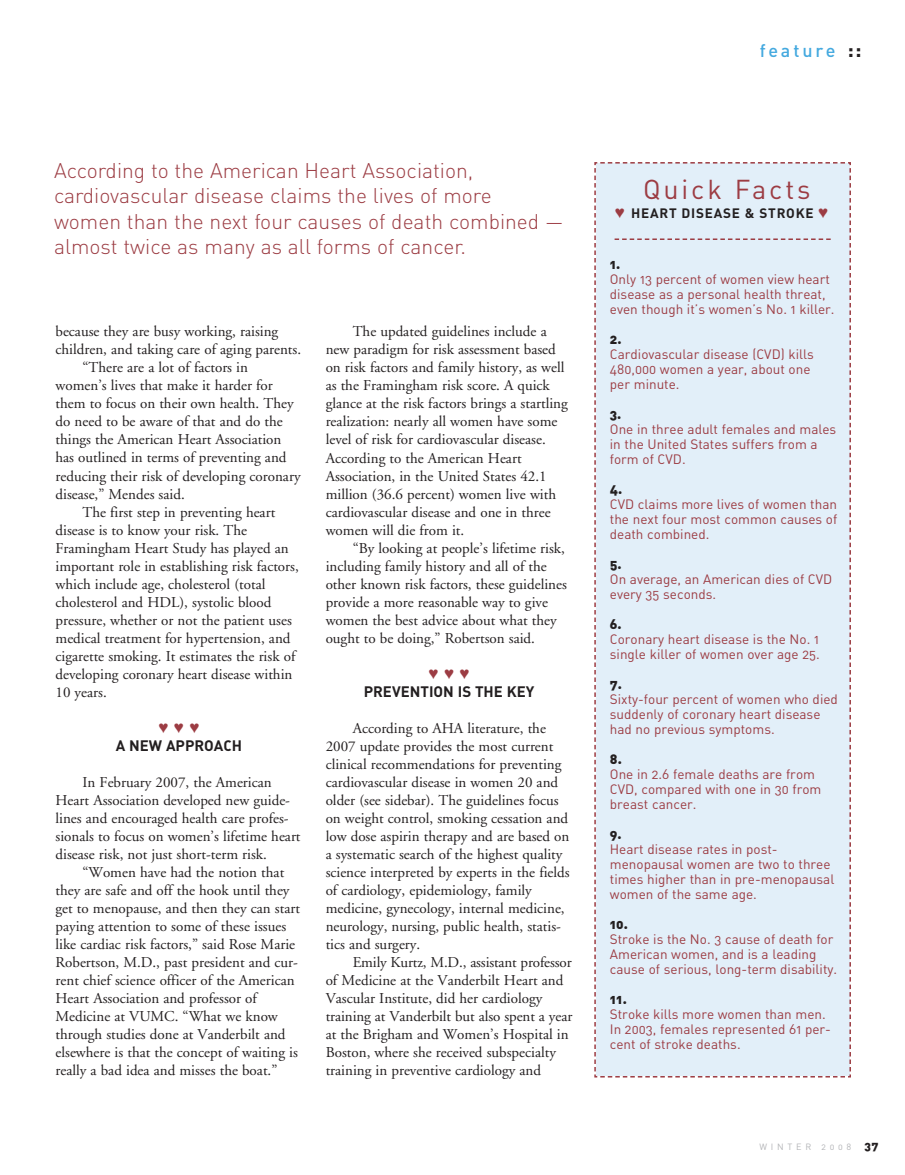
<style>
.page{position:relative;width:905px;height:1175px;background:#fff}
.page>*{position:absolute;margin:0;border:0;box-sizing:border-box;transform-origin:0 0}
.t1{font:27px "DIN Regular Alternate";letter-spacing:.105em;color:#9c3c43}
.t2{font:21px/25.2px "DIN Light Alternate";color:#9c3c43}
.t3{font:18px "DIN Medium Alternate";letter-spacing:.16em;color:#44a9df}
.t4{font:15px/18px "Adobe Garamond";color:#231f20}
.t5{font:15px "DIN Bold Alternate";color:#231f20}
.t6{font:13.5px/15px "DIN Regular Alternate";color:#9c3c43}
.t7{font:13.5px "DIN Black Alternate";color:#231f20}
.t8{font:13.5px "DIN Bold Alternate";letter-spacing:.055em;color:#231f20}
.t9{font:13.5px "Zapf Dingbats ITC";color:#9c3c43}
.t10{font:9px "DIN Regular Alternate";letter-spacing:.415em;color:#b4b5b8}
.s1{font-family:"DIN";font-weight:700;font-size:21px;color:#231f20}
.s2{color:#9c3c43}
.s3{font-family:"DIN Black Alternate";font-size:12px;color:#231f20}
</style>
<div class="page">
<div style="left:594px;top:162px;width:257px;height:916px;background:#e2eff9"></div>
<p class="t3" style="left:759px;top:40px;width:103px">feature <span class="s1">::</span></p>
<h2 class="t2" style="left:54px;top:158px;width:511px">According to the American Heart Association, cardiovascular disease claims the lives of more women than the next four causes of death combined — almost twice as many as all forms of cancer.</h2>
<p class="t4" style="left:56px;top:324px;width:224px">because they are busy working, raising</p>
<p class="t4" style="left:55px;top:342px;width:247px">children, and taking care of aging parents.</p>
<p class="t4" style="left:82px;top:360px;width:167px">“There are a lot of factors in</p>
<p class="t4" style="left:55px;top:378px;width:219px">women’s lives that make it harder for</p>
<p class="t4" style="left:55px;top:396px;width:239px">them to focus on their own health. They</p>
<p class="t4" style="left:55px;top:414px;width:229px">do need to be aware of that and do the</p>
<p class="t4" style="left:55px;top:432px;width:227px">things the American Heart Association</p>
<p class="t4" style="left:55px;top:450px;width:232px">has outlined in terms of preventing and</p>
<p class="t4" style="left:55px;top:468px;width:246px">reducing their risk of developing coronary</p>
<p class="t4" style="left:55px;top:486px;width:131px">disease,” Mendes said.</p>
<p class="t4" style="left:82px;top:504px;width:194px">The first step in preventing heart</p>
<p class="t4" style="left:55px;top:522px;width:193px">disease is to know your risk. The</p>
<p class="t4" style="left:55px;top:540px;width:235px">Framingham Heart Study has played an</p>
<p class="t4" style="left:55px;top:558px;width:245px">important role in establishing risk factors,</p>
<p class="t4" style="left:55px;top:576px;width:211px">which include age, cholesterol (total</p>
<p class="t4" style="left:55px;top:594px;width:217px">cholesterol and HDL), systolic blood</p>
<p class="t4" style="left:55px;top:612px;width:238px">pressure, whether or not the patient uses</p>
<p class="t4" style="left:55px;top:630px;width:236px">medical treatment for hypertension, and</p>
<p class="t4" style="left:55px;top:648px;width:241px">cigarette smoking. It estimates the risk of</p>
<p class="t4" style="left:55px;top:666px;width:238px">developing coronary heart disease within</p>
<p class="t4" style="left:55px;top:684px;width:53px">10 years.</p>
<p class="t9" style="left:159px;top:720px;width:42px">♥♥♥</p>
<p class="t5" style="left:116px;top:736px;width:128px">A NEW APPROACH</p>
<p class="t4" style="left:56px;top:774px;width:246px;text-indent:27px">In February 2007, the American Heart Association developed new guide&shy;lines and encouraged health care profes&shy;sionals to focus on women’s lifetime heart disease risk, not just short-term risk.</p>
<p class="t4" style="left:56px;top:864px;width:246px;text-indent:27px">“Women have had the notion that they are safe and off the hook until they get to menopause, and then they can start paying attention to some of these issues like cardiac risk factors,” said Rose Marie Robertson, M.D., past president and cur&shy;rent chief science officer of the American Heart Association and professor of Medicine at VUMC. “What we know through studies done at Vanderbilt and elsewhere is that the concept of waiting is really a bad idea and misses the boat.”</p>
<p class="t4" style="left:326px;top:324px;width:244px;text-indent:27px">The updated guidelines include a new paradigm for risk assessment based on risk factors and family history, as well as the Framingham risk score. A quick glance at the risk factors brings a startling realization: nearly all women have some level of risk for cardiovascular disease.<br>According to the American Heart Association, in the United States 42.1 million (36.6 percent) women live with cardiovascular disease and one in three women will die from it.</p>
<p class="t4" style="left:326px;top:540px;width:243px;text-indent:27px">“By looking at people’s lifetime risk, including family history and all of the other known risk factors, these guidelines provide a more reasonable way to give women the best advice about what they ought to be doing,” Robertson said.</p>
<p class="t9" style="left:429px;top:666px;width:42px">♥♥♥</p>
<p class="t5" style="left:364px;top:682px;width:172px">PREVENTION IS THE KEY</p>
<p class="t4" style="left:325px;top:720px;width:245px;text-indent:27px">According to AHA literature, the 2007 update provides the most current clinical recommendations for preventing cardiovascular disease in women 20 and older (see sidebar). The guidelines focus on weight control, smoking cessation and low dose aspirin therapy and are based on a systematic search of the highest quality science interpreted by experts in the fields of cardiology, epidemiology, family medicine, gynecology, internal medicine, neurology, nursing, public health, statis&shy;tics and surgery.</p>
<p class="t4" style="left:325px;top:954px;width:248px;text-indent:27px">Emily Kurtz, M.D., assistant professor of Medicine at the Vanderbilt Heart and Vascular Institute, did her cardiology training at Vanderbilt but also spent a year at the Brigham and Women’s Hospital in Boston, where she received subspecialty training in preventive cardiology and</p>
<h1 class="t1" style="left:643px;top:174px;width:169px">Quick Facts</h1>
<p class="t8" style="left:615px;top:206px;width:214px"><span class="s2">♥</span> HEART DISEASE &amp; STROKE <span class="s2">♥</span></p>
<p class="t7" style="left:610px;top:256px;width:12px">1.</p>
<p class="t6" style="left:610px;top:272px;width:226px">Only 13 percent of women view heart disease as a personal health threat, even though it’s women’s No. 1 killer.</p>
<p class="t7" style="left:610px;top:331px;width:13px">2.</p>
<p class="t6" style="left:610px;top:347px;width:205px">Cardiovascular disease (CVD) kills<br>480,000 women a year, about one per minute.</p>
<p class="t7" style="left:610px;top:406px;width:13px">3.</p>
<p class="t6" style="left:610px;top:422px;width:228px">One in three adult females and males in the United States suffers from a form of CVD.</p>
<p class="t7" style="left:610px;top:481px;width:14px">4.</p>
<p class="t6" style="left:610px;top:497px;width:229px;text-align:justify">CVD claims more lives of women than the next four most common causes of death combined.</p>
<p class="t7" style="left:610px;top:556px;width:13px">5.</p>
<p class="t6" style="left:610px;top:572px;width:224px">On average, an American dies of CVD every 35 seconds.</p>
<p class="t7" style="left:610px;top:616px;width:13px">6.</p>
<p class="t6" style="left:610px;top:632px;width:211px">Coronary heart disease is the No. 1 single killer of women over age 25.</p>
<p class="t7" style="left:610px;top:676px;width:14px">7.</p>
<p class="t6" style="left:610px;top:692px;width:229px">Sixty-four percent of women who died suddenly of coronary heart disease had no previous symptoms.</p>
<p class="t7" style="left:610px;top:751px;width:13px">8.</p>
<p class="t6" style="left:610px;top:767px;width:213px">One in 2.6 female deaths are from<br>CVD, compared with one in 30 from breast cancer.</p>
<p class="t7" style="left:610px;top:826px;width:13px">9.</p>
<p class="t6" style="left:610px;top:842px;width:226px">Heart disease rates in post&shy;menopausal women are two to three times higher than in pre-menopausal women of the same age.</p>
<p class="t7" style="left:610px;top:916px;width:20px">10.</p>
<p class="t6" style="left:610px;top:932px;width:229px">Stroke is the No. 3 cause of death for<br>American women, and is a leading cause of serious, long-term disability.</p>
<p class="t7" style="left:610px;top:991px;width:19px">11.</p>
<p class="t6" style="left:610px;top:1007px;width:223px">Stroke kills more women than men.<br>In 2003, females represented 61 per&shy;cent of stroke deaths.</p>
<p class="t10" style="left:759px;top:1141px;width:120px">WINTER 2008 <span class="s3">37</span></p>
</div>
